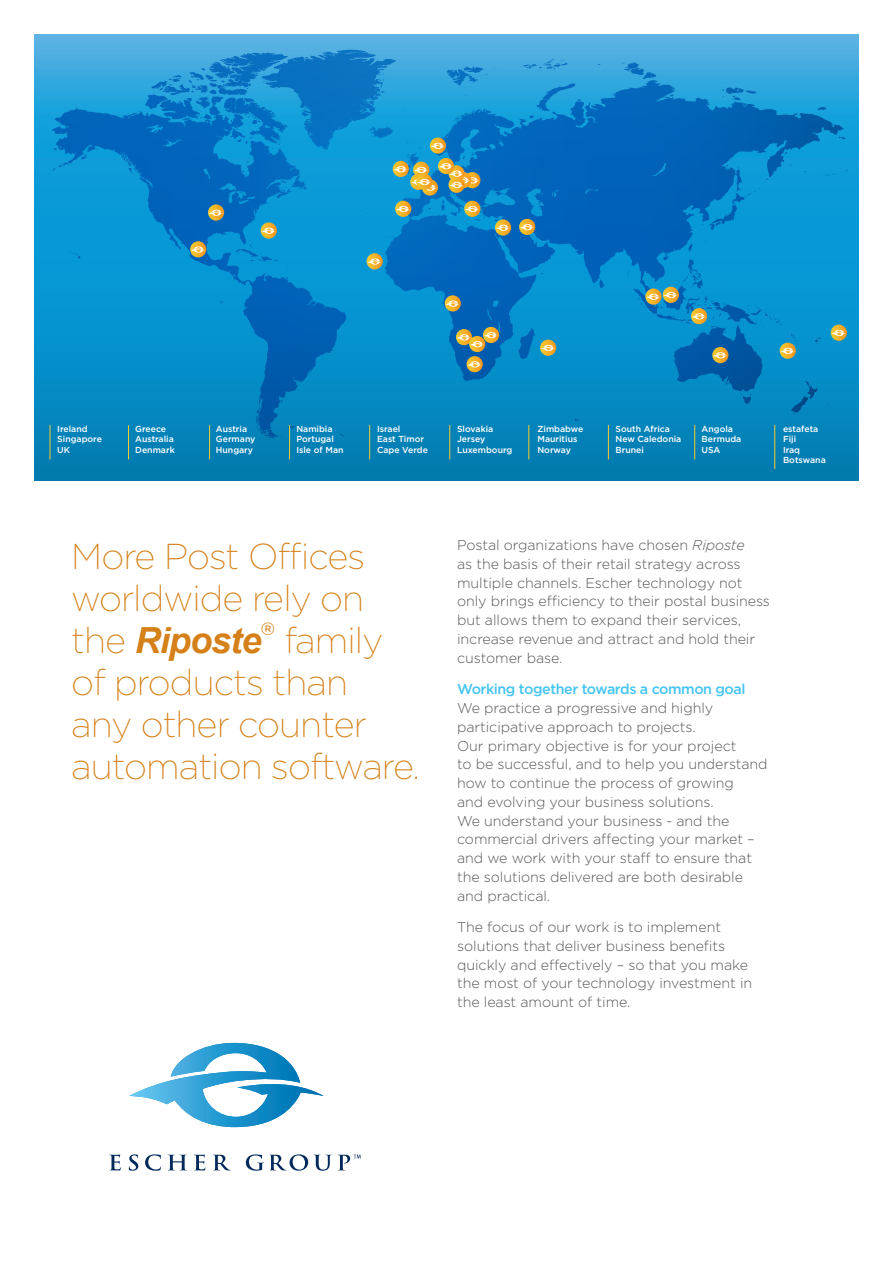
<style>
.page{position:relative;width:893px;height:1263px;background:#fff}
.page>*{position:absolute;margin:0;border:0;box-sizing:border-box;transform-origin:0 0}
.t1{font:200 36px/42px "Gotham HTF";letter-spacing:-.025em;color:#d58018}
.t2{font:300 14.25px/18.8px "Gotham";letter-spacing:-.005em;color:#57585a}
.t3{font:500 14.25px "Gotham";letter-spacing:-.03em;color:#44c4f2}
.t4{font:500 8.7px/10.5px "Gotham";color:#fff}
.s1{font-family:"Arial";font-weight:700;font-style:italic}
.s2{font-family:"Gotham";font-weight:300}
.s3{font-style:italic}
</style>
<div class="page">
<svg style="left:34px;top:34px;width:825px;height:446px;background:#0d88c8"></svg>
<hr style="left:50px;top:425px;width:1px;height:34px;background:#f4ca32">
<hr style="left:128px;top:425px;width:1px;height:34px;background:#f4ca32">
<hr style="left:209px;top:425px;width:1px;height:34px;background:#f4ca32">
<hr style="left:369px;top:425px;width:1px;height:34px;background:#f4ca32">
<hr style="left:449px;top:425px;width:1px;height:34px;background:#f4ca32">
<hr style="left:528px;top:425px;width:1px;height:34px;background:#f4ca32">
<hr style="left:608px;top:425px;width:1px;height:34px;background:#f4ca32">
<hr style="left:694px;top:425px;width:1px;height:34px;background:#f4ca32">
<hr style="left:774px;top:425px;width:1px;height:44px;background:#f4ca32">
<svg style="left:315px;top:50px;width:37px;height:10px"></svg>
<svg style="left:393px;top:161px;width:16px;height:16px"></svg>
<svg style="left:645px;top:288px;width:16px;height:17px"></svg>
<svg style="left:464px;top:201px;width:16px;height:16px"></svg>
<svg style="left:465px;top:206px;width:14px;height:6px"></svg>
<svg style="left:395px;top:201px;width:16px;height:16px"></svg>
<svg style="left:396px;top:206px;width:14px;height:6px"></svg>
<svg style="left:422px;top:179px;width:16px;height:17px"></svg>
<svg style="left:456px;top:329px;width:16px;height:16px"></svg>
<svg style="left:445px;top:295px;width:16px;height:16px"></svg>
<svg style="left:445px;top:300px;width:15px;height:7px"></svg>
<svg style="left:467px;top:356px;width:16px;height:16px"></svg>
<svg style="left:467px;top:361px;width:15px;height:7px"></svg>
<svg style="left:483px;top:327px;width:16px;height:16px"></svg>
<svg style="left:540px;top:340px;width:16px;height:16px"></svg>
<svg style="left:541px;top:345px;width:14px;height:6px"></svg>
<svg style="left:469px;top:336px;width:16px;height:16px"></svg>
<svg style="left:457px;top:332px;width:41px;height:15px"></svg>
<svg style="left:367px;top:253px;width:16px;height:16px"></svg>
<svg style="left:367px;top:258px;width:15px;height:7px"></svg>
<svg style="left:261px;top:222px;width:16px;height:17px"></svg>
<svg style="left:261px;top:228px;width:15px;height:6px"></svg>
<svg style="left:208px;top:204px;width:16px;height:17px"></svg>
<svg style="left:209px;top:210px;width:14px;height:6px"></svg>
<svg style="left:190px;top:241px;width:16px;height:16px"></svg>
<svg style="left:191px;top:246px;width:14px;height:7px"></svg>
<svg style="left:495px;top:219px;width:16px;height:17px"></svg>
<svg style="left:496px;top:225px;width:14px;height:6px"></svg>
<svg style="left:519px;top:219px;width:16px;height:16px"></svg>
<svg style="left:520px;top:224px;width:14px;height:6px"></svg>
<svg style="left:448px;top:177px;width:17px;height:16px"></svg>
<svg style="left:438px;top:158px;width:16px;height:16px"></svg>
<svg style="left:430px;top:138px;width:16px;height:16px"></svg>
<svg style="left:430px;top:143px;width:15px;height:6px"></svg>
<svg style="left:712px;top:347px;width:16px;height:16px"></svg>
<svg style="left:713px;top:352px;width:14px;height:6px"></svg>
<svg style="left:663px;top:287px;width:16px;height:16px"></svg>
<svg style="left:646px;top:292px;width:32px;height:8px"></svg>
<svg style="left:780px;top:343px;width:16px;height:16px"></svg>
<svg style="left:780px;top:348px;width:15px;height:6px"></svg>
<svg style="left:831px;top:325px;width:16px;height:16px"></svg>
<svg style="left:831px;top:330px;width:15px;height:6px"></svg>
<svg style="left:691px;top:308px;width:16px;height:16px"></svg>
<svg style="left:692px;top:313px;width:14px;height:7px"></svg>
<svg style="left:393px;top:163px;width:86px;height:28px;background:#95a682"></svg>
<hr style="left:289px;top:425px;width:1px;height:34px;background:#f4ca32">
<svg style="left:109px;top:1154px;width:12px;height:16px"></svg>
<svg style="left:129px;top:1154px;width:9px;height:17px"></svg>
<svg style="left:145px;top:1154px;width:16px;height:17px"></svg>
<svg style="left:168px;top:1155px;width:19px;height:15px"></svg>
<svg style="left:194px;top:1154px;width:11px;height:16px"></svg>
<svg style="left:213px;top:1155px;width:17px;height:15px"></svg>
<svg style="left:246px;top:1154px;width:18px;height:17px"></svg>
<svg style="left:270px;top:1154px;width:62px;height:17px"></svg>
<svg style="left:338px;top:1154px;width:23px;height:16px"></svg>
<svg style="left:129px;top:1043px;width:195px;height:85px"></svg>
<p class="t4" style="left:57px;top:423px;width:46px">Ireland<br>Singapore<br>UK</p>
<p class="t4" style="left:135px;top:423px;width:41px">Greece<br>Australia<br>Denmark</p>
<p class="t4" style="left:216px;top:423px;width:41px">Austria<br>Germany<br>Hungary</p>
<p class="t4" style="left:296px;top:423px;width:49px">Namibia<br>Portugal<br>Isle of Man</p>
<p class="t4" style="left:377px;top:423px;width:53px">Israel<br>East Timor<br>Cape Verde</p>
<p class="t4" style="left:457px;top:423px;width:57px">Slovakia<br>Jersey<br>Luxembourg</p>
<p class="t4" style="left:537px;top:423px;width:48px">Zimbabwe<br>Mauritius<br>Norway</p>
<p class="t4" style="left:615px;top:423px;width:67px">South Africa<br>New Caledonia<br>Brunei</p>
<p class="t4" style="left:702px;top:423px;width:41px">Angola<br>Bermuda<br>USA</p>
<p class="t4" style="left:783px;top:423px;width:44px">estafeta<br>Fiji<br>Iraq<br>Botswana</p>
<h1 class="t1" style="left:71px;top:535px;width:350px">More Post Offices worldwide rely on the <span class="s1">Riposte</span><span class="s2">®</span> family of products than<br>any other counter automation software.</h1>
<p class="t2" style="left:457px;top:535px;width:314px">Postal organizations have chosen <span class="s3">Riposte<br></span>as the basis of their retail strategy across multiple channels. Escher technology not only brings efficiency to their postal business but allows them to expand their services, increase revenue and attract and hold their customer base.</p>
<p class="t3" style="left:457px;top:680px;width:290px">Working together towards a common goal</p>
<p class="t2" style="left:457px;top:698px;width:312px">We practice a progressive and highly participative approach to projects.<br>Our primary objective is for your project<br>to be successful, and to help you understand how to continue the process of growing<br>and evolving your business solutions.<br>We understand your business - and the commercial drivers affecting your market – and we work with your staff to ensure that the solutions delivered are both desirable and practical.</p>
<p class="t2" style="left:457px;top:917px;width:297px">The focus of our work is to implement solutions that deliver business benefits quickly and effectively – so that you make the most of your technology investment in the least amount of time.</p>
</div>
